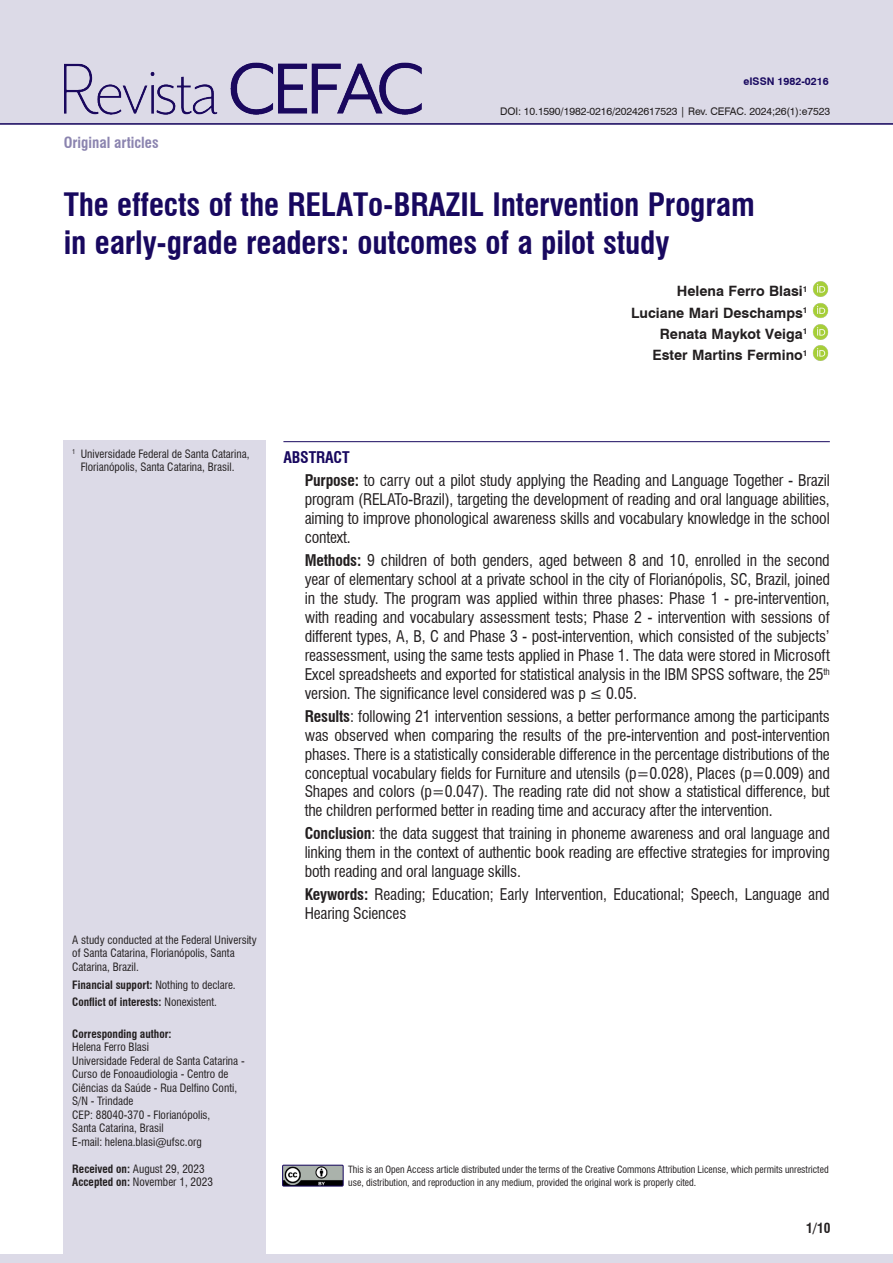
<style>
.page{position:relative;width:893px;height:1263px;background:#fff}
.page>*{position:absolute;margin:0;border:0;box-sizing:border-box;transform-origin:0 0}
.Titulo_só_inglês{font:700 condensed 31.5px/37.8px "Swiss 721 BT";letter-spacing:-.005em;color:#18085f}
.Resumo_só_ingles{font:condensed 15.75px/18.9px "Swiss 721 BT";letter-spacing:-.01em;color:#231f20;text-align:justify}
.Resumo_título_-_só_ingles{font:700 condensed 15.75px "Swiss 721 BT";letter-spacing:-.01em;color:#18085f}
.Tipo_de_artigo{font:700 condensed 15px "Swiss 721 BT";color:#8b84af}
.Autor{font:700 14.25px "Swiss 721 BT";color:#231f20}
.Cabeço_autor_esquerda-par{font:700 condensed 13.5px "Swiss 721 BT";color:#231f20}
.Endereço_correspondencia{font:condensed 11.25px/13.5px "Swiss 721 BT";color:#231f20}
.Notas_sem_paragrafo{font:condensed 11.25px/13.5px "Swiss 721 BT";color:#231f20}
.Notas{font:condensed 11.25px/13.5px "Swiss 721 BT";color:#231f20;text-align:center}
.Notas_sem_paragrafo-2{font:700 condensed 11.25px "Swiss 721 BT";color:#231f20}
.Endereço_correspondencia-2{font:700 condensed 11.25px "Swiss 721 BT";color:#231f20}
.Legenda_b_direito-impar{font:10.5px "Swiss 721 BT";letter-spacing:-.01em;color:#231f20}
.Legenda_b_esquerdo-par{font:700 10.5px "Swiss 721 BT";color:#18085f}
.Notas-2{font:condensed 9.75px/13.5px "Swiss 721 BT";color:#231f20}
.s1{font-weight:400}
.s2{font-weight:700}
</style>
<div class="page">
<div style="left:64px;top:441px;width:202px;height:822px;background:#dcdae7"></div>
<img style="left:813px;top:281px;width:16px;height:16px">
<img style="left:812px;top:303px;width:17px;height:15px">
<img style="left:813px;top:324px;width:16px;height:16px">
<img style="left:813px;top:345px;width:16px;height:16px">
<hr style="left:283px;top:441px;width:547px;height:1px;background:#18085f">
<div style="left:0;top:0;width:893px;height:125px;background:#dcdae7"></div>
<img style="left:65px;top:63px;width:357px;height:51px">
<img style="left:284px;top:1167px;width:58px;height:17px">
<div style="left:282px;top:1165px;width:62px;height:21px;border:1px solid #18085f"></div>
<div style="left:0;top:1254px;width:893px;height:9px;background:#dcdae7"></div>
<p class="Legenda_b_esquerdo-par" style="left:743px;top:74px;width:87px">eISSN 1982-0216</p>
<p class="Tipo_de_artigo" style="left:64px;top:133px;width:96px">Original articles</p>
<p class="Legenda_b_direito-impar" style="left:500px;top:104px;width:332px">DOI: 10.1590/1982-0216/20242617523 | Rev. CEFAC. 2024;26(1):e7523</p>
<p class="Titulo_só_inglês" style="left:64px;top:186px;width:692px">The effects of the RELATo-BRAZIL Intervention Program in early-grade readers: outcomes of a pilot study</p>
<p class="Autor" style="left:677px;top:281px;width:132px">Helena Ferro Blasi<sup>1</sup></p>
<p class="Autor" style="left:631px;top:303px;width:178px">Luciane Mari Deschamps<sup>1</sup></p>
<p class="Autor" style="left:660px;top:324px;width:149px">Renata Maykot Veiga<sup>1</sup></p>
<p class="Autor" style="left:652px;top:345px;width:157px">Ester Martins Fermino<sup>1</sup></p>
<p class="Notas" style="left:72px;top:447px;width:179px"><sup>1</sup> Universidade Federal de Santa Catarina,<br>Florianópolis, Santa Catarina, Brasil.</p>
<p class="Notas_sem_paragrafo" style="left:72px;top:933px;width:186px">A study conducted at the Federal University of Santa Catarina, Florianópolis, Santa<br>Catarina, Brazil.</p>
<p class="Notas_sem_paragrafo-2" style="left:72px;top:978px;width:165px">Financial support: <span class="s1">Nothing to declare.</span></p>
<p class="Notas_sem_paragrafo-2" style="left:72px;top:995px;width:146px">Conflict of interests: <span class="s1">Nonexistent.</span></p>
<p class="Endereço_correspondencia-2" style="left:72px;top:1027px;width:101px">Corresponding author:</p>
<p class="Endereço_correspondencia" style="left:72px;top:1040px;width:78px">Helena Ferro Blasi</p>
<p class="Endereço_correspondencia" style="left:72px;top:1054px;width:174px">Universidade Federal de Santa Catarina -<br>Curso de Fonoaudiologia - Centro de<br>Ciências da Saúde - Rua Delfino Conti,<br>S/N - Trindade</p>
<p class="Endereço_correspondencia" style="left:72px;top:1108px;width:140px">CEP: 88040-370 - Florianópolis,<br>Santa Catarina, Brasil</p>
<p class="Endereço_correspondencia" style="left:72px;top:1135px;width:131px">E-mail: helena.blasi@ufsc.org</p>
<p class="Endereço_correspondencia" style="left:72px;top:1162px;width:134px"><span class="s2">Received on:</span> August 29, 2023</p>
<p class="Endereço_correspondencia" style="left:72px;top:1175px;width:142px"><span class="s2">Accepted on:</span> November 1, 2023</p>
<p class="Resumo_título_-_só_ingles" style="left:283px;top:448px;width:68px">ABSTRACT</p>
<p class="Resumo_só_ingles" style="left:305px;top:471px;width:527px"><span class="s2">Purpose:</span> to carry out a pilot study applying the Reading and Language Together - Brazil program (RELATo-Brazil), targeting the development of reading and oral language abilities, aiming to improve phonological awareness skills and vocabulary knowledge in the school context.</p>
<p class="Resumo_só_ingles" style="left:305px;top:551px;width:527px"><span class="s2">Methods:</span> 9 children of both genders, aged between 8 and 10, enrolled in the second year of elementary school at a private school in the city of Florianópolis, SC, Brazil, joined in the study. The program was applied within three phases: Phase 1 - pre-intervention, with reading and vocabulary assessment tests; Phase 2 - intervention with sessions of different types, A, B, C and Phase 3 - post-intervention, which consisted of the subjects’ reassessment, using the same tests applied in Phase 1. The data were stored in Microsoft Excel spreadsheets and exported for statistical analysis in the IBM SPSS software, the 25<sup>th </sup>version. The significance level considered was p ≤ 0.05.</p>
<p class="Resumo_só_ingles" style="left:305px;top:707px;width:527px"><span class="s2">Results</span>: following 21 intervention sessions, a better performance among the participants was observed when comparing the results of the pre-intervention and post-intervention phases. There is a statistically considerable difference in the percentage distributions of the conceptual vocabulary fields for Furniture and utensils (p=0.028), Places (p=0.009) and Shapes and colors (p=0.047). The reading rate did not show a statistical difference, but the children performed better in reading time and accuracy after the intervention.</p>
<p class="Resumo_só_ingles" style="left:305px;top:824px;width:527px"><span class="s2">Conclusion</span>: the data suggest that training in phoneme awareness and oral language and linking them in the context of authentic book reading are effective strategies for improving both reading and oral language skills.</p>
<p class="Resumo_só_ingles" style="left:305px;top:885px;width:527px"><span class="s2">Keywords:</span> Reading; Education; Early Intervention, Educational; Speech, Language and<br>Hearing Sciences</p>
<p class="Notas-2" style="left:348px;top:1163px;width:482px">This is an Open Access article distributed under the terms of the Creative Commons Attribution License, which permits unrestricted use, distribution, and reproduction in any medium, provided the original work is properly cited.</p>
<p class="Cabeço_autor_esquerda-par" style="left:806px;top:1219px;width:26px">1/10</p>
</div>
